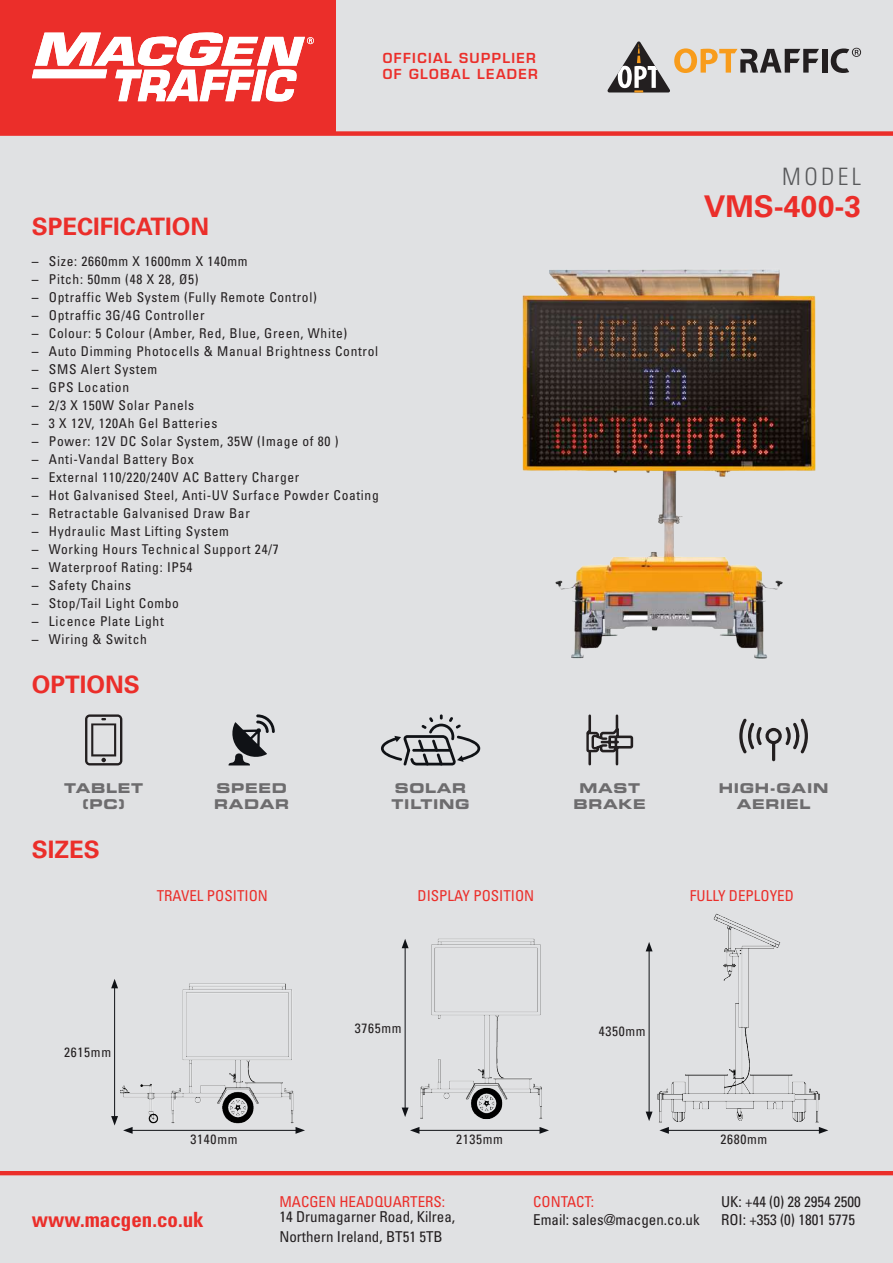
<style>
.page{position:relative;width:893px;height:1263px;background:#fff}
.page>*{position:absolute;margin:0;border:0;box-sizing:border-box;transform-origin:0 0}
.t1{font:700 30px "Univers LT Std";color:#eb2e2a}
.t2{font:700 24px "Univers LT Std";color:#eb2e2a}
.t3{font:300 condensed 24px "Univers LT Std";letter-spacing:.14em;color:#57585a}
.t4{font:700 condensed 21px "Univers LT Std";color:#eb2e2a}
.t5{font:condensed 15px/19.2px "Univers LT Std";color:#231f20}
.t6{font:condensed 15px "Univers LT Std";color:#eb2e2a}
.t7{font:condensed 13.5px "Univers LT Std";letter-spacing:.05em;color:#231f20}
.t8{font:13.5px/16.2px "Eurostile LT Std Bold Ex 2";letter-spacing:.05em;color:#6d6c6e;text-align:center}
.t9{font:600 13.5px/16.2px "Eurostile LT Std";letter-spacing:.1em;color:#eb2e2a}
.s1{font-stretch:normal}
</style>
<div class="page">
<div style="left:336px;top:0;width:557px;height:131px;background:#e0e1e3"></div>
<div style="left:822px;top:49px;width:5px;height:24px;background:#231f20"></div>
<svg style="left:831px;top:48px;width:30px;height:25px"></svg>
<svg style="left:607px;top:41px;width:212px;height:51px"></svg>
<div style="left:0;top:0;width:336px;height:134px;background:#eb2e2a"></div>
<svg style="left:32px;top:32px;width:282px;height:69px"></svg>
<div style="left:0;top:1175px;width:893px;height:88px;background:#e0e1e3"></div>
<hr style="left:0;top:1171px;width:893px;height:4px;background:#eb2e2a">
<div style="left:0;top:136px;width:893px;height:1035px;background:#e0e1e3"></div>
<div style="left:0;top:131px;width:893px;height:5px;background:#eb2e2a"></div>
<svg style="left:229px;top:714px;width:46px;height:52px"></svg>
<svg style="left:381px;top:714px;width:99px;height:51px"></svg>
<svg style="left:586px;top:714px;width:48px;height:52px"></svg>
<hr style="left:772px;top:741px;width:3px;height:20px;background:#231f20;border-radius:2px">
<svg style="left:739px;top:718px;width:69px;height:35px"></svg>
<svg style="left:85px;top:714px;width:37px;height:51px"></svg>
<hr style="left:130px;top:1130px;width:168px;height:1px;background:#101216">
<svg style="left:296px;top:1129px;width:9px;height:5px"></svg>
<hr style="left:114px;top:986px;width:1px;height:132px;background:#101216">
<svg style="left:111px;top:979px;width:7px;height:9px"></svg>
<svg style="left:111px;top:1116px;width:22px;height:18px"></svg>
<hr style="left:417px;top:1130px;width:125px;height:1px;background:#101216">
<svg style="left:539px;top:1129px;width:10px;height:5px"></svg>
<svg style="left:410px;top:1129px;width:9px;height:5px"></svg>
<hr style="left:649px;top:949px;width:1px;height:165px;background:#101216">
<svg style="left:646px;top:942px;width:4px;height:9px"></svg>
<svg style="left:646px;top:1111px;width:4px;height:10px"></svg>
<img style="left:522px;top:269px;width:294px;height:390px">
<img style="left:120px;top:983px;width:181px;height:146px">
<img style="left:401px;top:938px;width:144px;height:191px">
<img style="left:650px;top:913px;width:178px;height:221px">
<p class="t9" style="left:383px;top:50px;width:157px">OFFICIAL SUPPLIER<br>OF GLOBAL LEADER</p>
<h2 class="t2" style="left:32px;top:212px;width:179px">SPECIFICATION</h2>
<p class="t7" style="left:32px;top:252px;width:217px"><span class="s1">–</span> Size: 2660mm X 1600mm X 140mm</p>
<p class="t7" style="left:32px;top:270px;width:168px"><span class="s1">–</span> Pitch: 50mm (48 X 28, Ø5)</p>
<p class="t7" style="left:32px;top:288px;width:286px"><span class="s1">–</span> Optraffic Web System (Fully Remote Control)</p>
<p class="t7" style="left:32px;top:306px;width:174px"><span class="s1">–</span> Optraffic 3G/4G Controller</p>
<p class="t7" style="left:32px;top:324px;width:317px"><span class="s1">–</span> Colour: 5 Colour (Amber, Red, Blue, Green, White)</p>
<p class="t7" style="left:32px;top:342px;width:348px"><span class="s1">–</span> Auto Dimming Photocells &amp; Manual Brightness Control</p>
<p class="t7" style="left:32px;top:360px;width:127px"><span class="s1">–</span> SMS Alert System</p>
<p class="t7" style="left:32px;top:378px;width:99px"><span class="s1">–</span> GPS Location</p>
<p class="t7" style="left:32px;top:396px;width:164px"><span class="s1">–</span> 2/3 X 150W Solar Panels</p>
<p class="t7" style="left:32px;top:414px;width:187px"><span class="s1">–</span> 3 X 12V, 120Ah Gel Batteries</p>
<p class="t7" style="left:32px;top:432px;width:308px"><span class="s1">–</span> Power: 12V DC Solar System, 35W (Image of 80 )</p>
<p class="t7" style="left:32px;top:450px;width:163px"><span class="s1">–</span> Anti-Vandal Battery Box</p>
<p class="t7" style="left:32px;top:468px;width:269px"><span class="s1">–</span> External 110/220/240V AC Battery Charger</p>
<p class="t7" style="left:32px;top:486px;width:348px"><span class="s1">–</span> Hot Galvanised Steel, Anti-UV Surface Powder Coating</p>
<p class="t7" style="left:32px;top:504px;width:219px"><span class="s1">–</span> Retractable Galvanised Draw Bar</p>
<p class="t7" style="left:32px;top:522px;width:199px"><span class="s1">–</span> Hydraulic Mast Lifting System</p>
<p class="t7" style="left:32px;top:540px;width:248px"><span class="s1">–</span> Working Hours Technical Support 24/7</p>
<p class="t7" style="left:32px;top:558px;width:162px"><span class="s1">–</span> Waterproof Rating: IP54</p>
<p class="t7" style="left:32px;top:576px;width:101px"><span class="s1">–</span> Safety Chains</p>
<p class="t7" style="left:32px;top:594px;width:149px"><span class="s1">–</span> Stop/Tail Light Combo</p>
<p class="t7" style="left:32px;top:612px;width:133px"><span class="s1">–</span> Licence Plate Light</p>
<p class="t7" style="left:32px;top:630px;width:116px"><span class="s1">–</span> Wiring &amp; Switch</p>
<h2 class="t2" style="left:32px;top:671px;width:110px">OPTIONS</h2>
<h2 class="t3" style="left:782px;top:162px;width:80px">MODEL</h2>
<h1 class="t1" style="left:704px;top:189px;width:159px">VMS-400-3</h1>
<p class="t8" style="left:64px;top:779px;width:80px">TABLET (PC)</p>
<p class="t8" style="left:214px;top:779px;width:77px;text-align:left">SPEED<br>RADAR</p>
<p class="t8" style="left:392px;top:779px;width:79px;text-align:left">SOLAR<br>TILTING</p>
<p class="t8" style="left:574px;top:779px;width:74px">MAST<br>BRAKE</p>
<p class="t8" style="left:719px;top:779px;width:111px">HIGH-GAIN<br>AERIEL</p>
<h2 class="t2" style="left:32px;top:835px;width:70px">SIZES</h2>
<p class="t6" style="left:157px;top:886px;width:113px">TRAVEL POSITION</p>
<p class="t6" style="left:418px;top:886px;width:118px">DISPLAY POSITION</p>
<p class="t6" style="left:690px;top:886px;width:106px">FULLY DEPLOYED</p>
<p class="t7" style="left:64px;top:1044px;width:48px">2615mm</p>
<p class="t7" style="left:191px;top:1130px;width:48px">3140mm</p>
<h3 class="t4" style="left:32px;top:1206px;width:173px">www.macgen.co.uk</h3>
<p class="t7" style="left:355px;top:1019px;width:48px">3765mm</p>
<p class="t7" style="left:599px;top:1023px;width:48px">4350mm</p>
<p class="t7" style="left:456px;top:1130px;width:48px">2135mm</p>
<p class="t6" style="left:279px;top:1192px;width:167px">MACGEN HEADQUARTERS:</p>
<p class="t5" style="left:279px;top:1207px;width:177px">14 Drumagarner Road, Kilrea,<br>Northern Ireland, BT51 5TB</p>
<p class="t6" style="left:533px;top:1192px;width:62px">CONTACT:</p>
<p class="t5" style="left:533px;top:1210px;width:168px">Email: sales@macgen.co.uk</p>
<p class="t7" style="left:720px;top:1130px;width:48px">2680mm</p>
<p class="t5" style="left:721px;top:1193px;width:141px;line-height:18px">UK: +44 (0) 28 2954 2500<br>ROI: +353 (0) 1801 5775</p>
</div>
